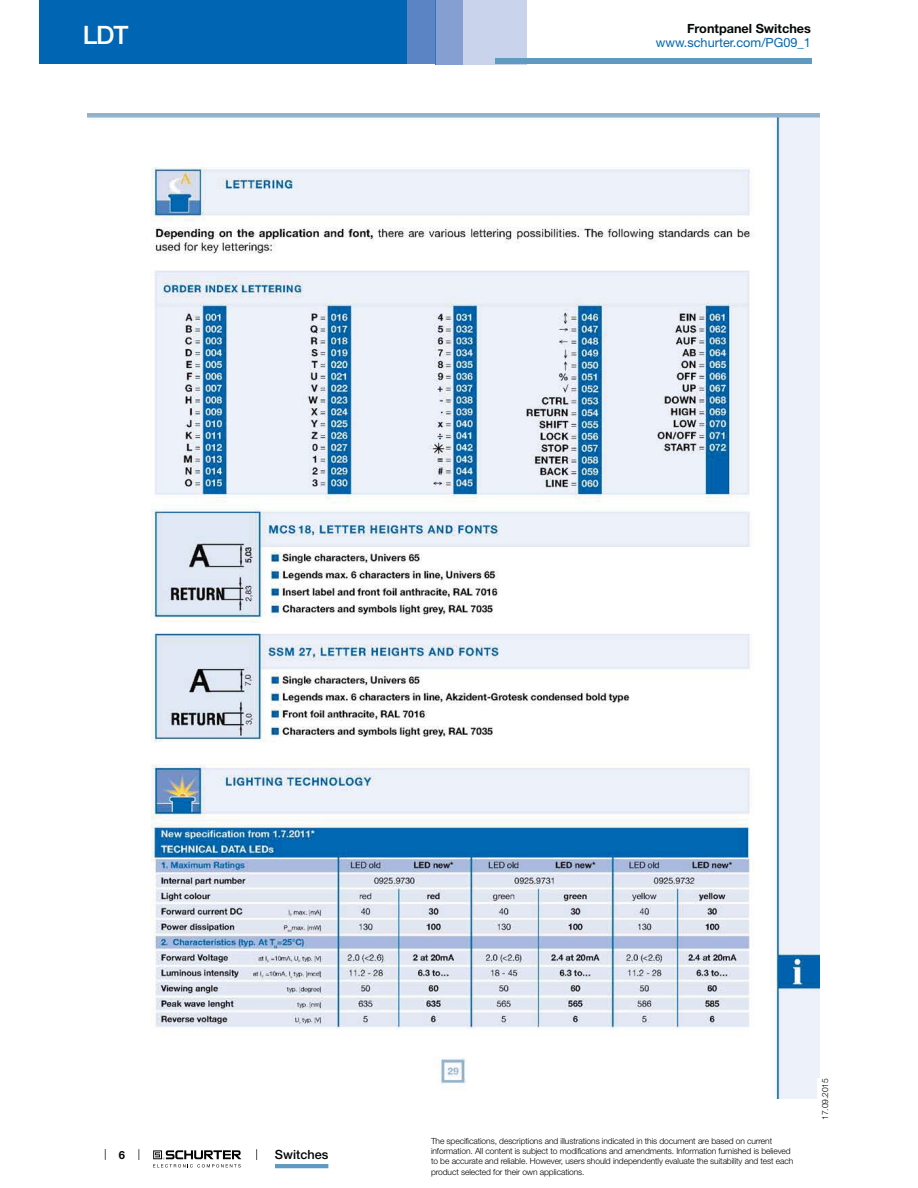
<style>
.page{position:relative;width:918px;height:1188px;background:#fff}
.page>*{position:absolute;margin:0;border:0;box-sizing:border-box;transform-origin:0 0}
.t1{font:500 25.35px "Helvetica Neue LT";color:#fff}
.t2{font:12.75px "Helvetica Neue LT";color:#0065b2}
.t3{font:700 12.75px "Helvetica Neue LT";color:#030806}
.t4{font:500 12.75px "Helvetica Neue LT";color:#010202}
.t5{font:700 11.25px "Helvetica Neue LT";color:#030806}
.t6{font:300 8.4px/10.2px "Helvetica Neue LT";letter-spacing:-.01em;color:#010202}
</style>
<div class="page">
<svg style="left:153px;top:1150px;width:88px;height:18px"></svg>
<div style="left:39px;top:0;width:368px;height:64px;background:#0065b2"></div>
<div style="left:435px;top:0;width:28px;height:64px;background:#859fd2"></div>
<div style="left:407px;top:0;width:28px;height:64px;background:#5a84c3"></div>
<div style="left:463px;top:0;width:64px;height:64px;background:#c9d3ec"></div>
<div style="left:495px;top:58px;width:316px;height:6px;background:#609ac0"></div>
<hr style="left:275px;top:1164px;width:53px;height:4px;background:#609ac0">
<img style="left:87px;top:114px;width:732px;height:984px">
<div style="left:817px;top:1078px;width:23px;height:42px;background:#fff"></div>
<h2 class="t3" style="left:687px;top:21px;width:125px">Frontpanel Switches</h2>
<h1 class="t1" style="left:83px;top:20px;width:47px">LDT</h1>
<h2 class="t2" style="left:656px;top:35px;width:157px">www.schurter.com/PG09_1</h2>
<h3 class="t5" style="left:119px;top:1148px;width:8px">6</h3>
<h2 class="t4" style="left:275px;top:1147px;width:55px">Switches</h2>
<p class="t6" style="left:431px;top:1137px;width:364px">The specifications, descriptions and illustrations indicated in this document are based on current information. All content is subject to modifications and amendments. Information furnished is believed to be accurate and reliable. However, users should independently evaluate the suitability and test each product selected for their own applications.</p>
<p class="t6" style="left:821px;top:1120px;width:43px;rotate:-90deg">17.09.2015</p>
</div>
